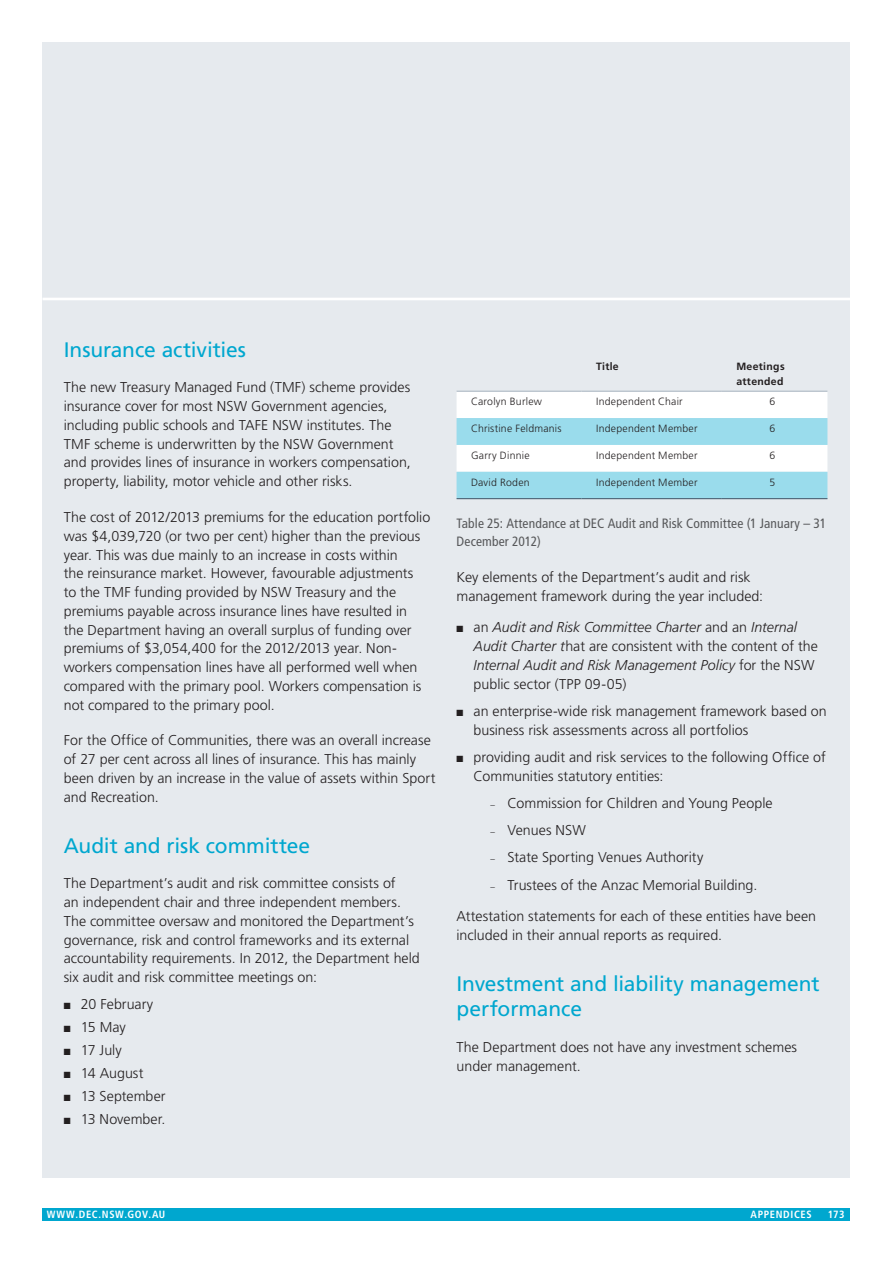
<style>
.page{position:relative;width:893px;height:1263px;background:#fff}
.page>*{position:absolute;margin:0;border:0;box-sizing:border-box;transform-origin:0 0}
._4_2_Body_copy_head{font:21px/25.5px "Frutiger LT Std";letter-spacing:-.005em;color:#00a7cf}
._4_0_Body_copy{font:300 14.25px/18.8px "Frutiger LT Std";color:#231f20}
.t1{font:italic 300 14.25px/18.8px "Frutiger LT Std";color:#231f20}
._6_1_Table_copy{font:300 14.25px/18.8px "Frutiger LT Std";color:#231f20}
._6_4_Table_footnote{font:condensed 13.5px/18px "Frutiger LT Std";letter-spacing:.005em;color:#57585a}
._6_1_Table_copy-2{font:300 10.5px "Frutiger LT Std";letter-spacing:.02em;color:#231f20}
._5_0_Footer_with_pag{font:700 condensed 10.5px "Frutiger LT Std";letter-spacing:.06em;color:#fff}
._6_1_Table_copy_bold{font:700 10.5px/15px "Frutiger LT Std";letter-spacing:.03em;color:#231f20}
.s1{font-style:normal}
.s2{font-size:9px}
</style>
<div class="page">
<div style="left:43px;top:1208px;width:807px;height:12px;background:#00a7cf"></div>
<div style="left:43px;top:298px;width:807px;height:880px;background:#e6eaee"></div>
<div style="left:43px;top:43px;width:807px;height:255px;background:#e6eaee"></div>
<svg style="left:457px;top:392px;width:370px;height:106px;background:#ccedf5"></svg>
<hr style="left:457px;top:498px;width:124px;height:1px;background:#4b6375">
<hr style="left:581px;top:498px;width:141px;height:1px;background:#4b6375">
<hr style="left:722px;top:498px;width:105px;height:1px;background:#4b6375">
<hr style="left:457px;top:391px;width:124px;height:1px;background:#a5b1be">
<hr style="left:581px;top:391px;width:141px;height:1px;background:#a5b1be">
<hr style="left:722px;top:391px;width:105px;height:1px;background:#a5b1be">
<hr style="left:43px;top:298px;width:807px;height:2px;background:#fff">
<p class="_4_2_Body_copy_head" style="left:64px;top:337px;width:184px">Insurance activities</p>
<p class="_4_0_Body_copy" style="left:64px;top:378px;width:349px">The new Treasury Managed Fund (TMF) scheme provides insurance cover for most NSW Government agencies, including public schools and TAFE NSW institutes. The TMF scheme is underwritten by the NSW Government and provides lines of insurance in workers compensation, property, liability, motor vehicle and other risks.</p>
<p class="_4_0_Body_copy" style="left:64px;top:508px;width:368px">The cost of 2012/2013 premiums for the education portfolio was $4,039,720 (or two per cent) higher than the previous year. This was due mainly to an increase in costs within<br>the reinsurance market. However, favourable adjustments<br>to the TMF funding provided by NSW Treasury and the premiums payable across insurance lines have resulted in the Department having an overall surplus of funding over premiums of $3,054,400 for the 2012/2013 year. Non&shy;workers compensation lines have all performed well when compared with the primary pool. Workers compensation is not compared to the primary pool.</p>
<p class="_4_0_Body_copy" style="left:64px;top:731px;width:373px">For the Office of Communities, there was an overall increase of 27 per cent across all lines of insurance. This has mainly been driven by an increase in the value of assets within Sport and Recreation.</p>
<p class="_4_2_Body_copy_head" style="left:64px;top:833px;width:248px">Audit and risk committee</p>
<p class="_4_0_Body_copy" style="left:64px;top:874px;width:358px">The Department’s audit and risk committee consists of<br>an independent chair and three independent members.<br>The committee oversaw and monitored the Department’s governance, risk and control frameworks and its external accountability requirements. In 2012, the Department held six audit and risk committee meetings on:</p>
<p class="_4_0_Body_copy" style="left:64px;top:995px;width:91px">■ 20 February</p>
<p class="_4_0_Body_copy" style="left:64px;top:1018px;width:64px">■ 15 May</p>
<p class="_4_0_Body_copy" style="left:64px;top:1041px;width:60px">■ 17 July</p>
<p class="_4_0_Body_copy" style="left:64px;top:1064px;width:81px">■ 14 August</p>
<p class="_4_0_Body_copy" style="left:64px;top:1087px;width:103px">■ 13 September</p>
<p class="_4_0_Body_copy" style="left:64px;top:1110px;width:103px">■ 13 November.</p>
<p class="_6_1_Table_copy_bold" style="left:596px;top:359px;width:24px">Title</p>
<p class="_6_1_Table_copy_bold" style="left:736px;top:359px;width:50px">Meetings attended</p>
<p class="_6_1_Table_copy-2" style="left:471px;top:395px;width:72px">Carolyn Burlew</p>
<p class="_6_1_Table_copy-2" style="left:596px;top:395px;width:88px">Independent Chair</p>
<p class="_6_1_Table_copy-2" style="left:770px;top:395px;width:7px">6</p>
<p class="_6_1_Table_copy-2" style="left:471px;top:422px;width:92px">Christine Feldmanis</p>
<p class="_6_1_Table_copy-2" style="left:596px;top:422px;width:103px">Independent Member</p>
<p class="_6_1_Table_copy-2" style="left:770px;top:422px;width:7px">6</p>
<p class="_6_1_Table_copy-2" style="left:471px;top:449px;width:60px">Garry Dinnie</p>
<p class="_6_1_Table_copy-2" style="left:596px;top:449px;width:103px">Independent Member</p>
<p class="_6_1_Table_copy-2" style="left:770px;top:449px;width:7px">6</p>
<p class="_6_1_Table_copy-2" style="left:471px;top:476px;width:60px">David Roden</p>
<p class="_6_1_Table_copy-2" style="left:596px;top:476px;width:103px">Independent Member</p>
<p class="_6_1_Table_copy-2" style="left:770px;top:476px;width:7px">5</p>
<p class="_6_4_Table_footnote" style="left:457px;top:515px;width:371px">Table 25: Attendance at DEC Audit and Risk Committee (1 January – 31<br>December 2012)</p>
<p class="_6_1_Table_copy" style="left:457px;top:568px;width:308px">Key elements of the Department’s audit and risk management framework during the year included:</p>
<p class="t1" style="left:474px;top:618px;width:346px;text-indent:-17px">■ <span class="s1">an</span> Audit and Risk Committee Charter <span class="s1">and an</span> Internal Audit Charter t<span class="s1">hat are consistent with the content of the </span>Internal Audit and Risk Management Policy <span class="s1">for the NSW public sector (TPP 09-05)</span></p>
<p class="_4_0_Body_copy" style="left:474px;top:702px;width:355px;text-indent:-17px">■ an enterprise-wide risk management framework based on business risk assessments across all portfolios</p>
<p class="_4_0_Body_copy" style="left:474px;top:748px;width:354px;text-indent:-17px">■ providing audit and risk services to the following Office of<br>Communities statutory entities:</p>
<p class="_4_0_Body_copy" style="left:491px;top:794px;width:284px"><span class="s2">–</span> Commission for Children and Young People</p>
<p class="_4_0_Body_copy" style="left:491px;top:821px;width:97px"><span class="s2">–</span> Venues NSW</p>
<p class="_4_0_Body_copy" style="left:491px;top:848px;width:214px"><span class="s2">–</span> State Sporting Venues Authority</p>
<p class="_4_0_Body_copy" style="left:491px;top:875px;width:268px"><span class="s2">–</span> Trustees of the Anzac Memorial Building.</p>
<p class="_4_0_Body_copy" style="left:457px;top:907px;width:361px">Attestation statements for each of these entities have been included in their annual reports as required.</p>
<p class="_4_2_Body_copy_head" style="left:457px;top:971px;width:364px">Investment and liability management performance</p>
<p class="_4_0_Body_copy" style="left:457px;top:1038px;width:342px">The Department does not have any investment schemes under management.</p>
<p class="_5_0_Footer_with_pag" style="left:47px;top:1208px;width:120px">WWW.DEC.NSW.GOV.AU</p>
<p class="_5_0_Footer_with_pag" style="left:751px;top:1208px;width:63px">APPENDICES</p>
<p class="_5_0_Footer_with_pag" style="left:828px;top:1208px;width:18px">173</p>
</div>
